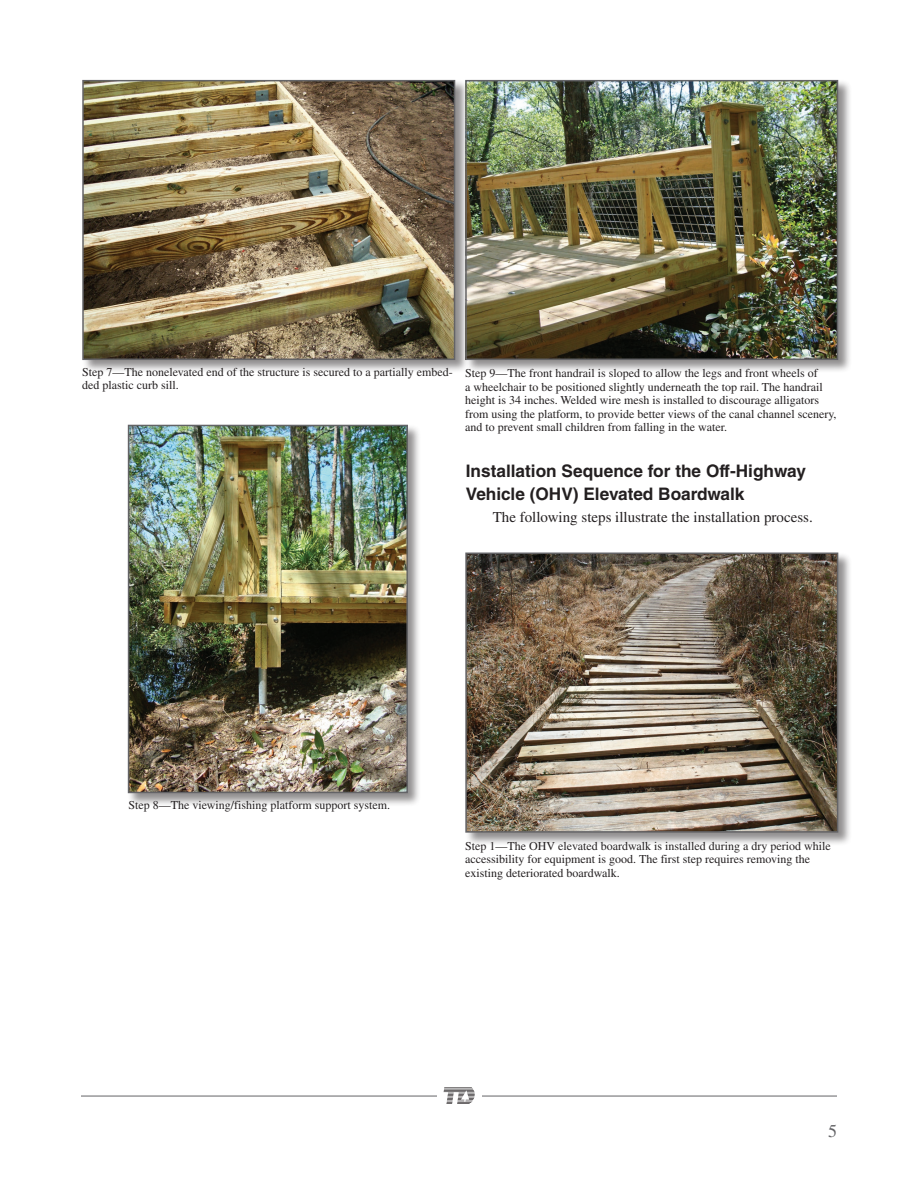
<style>
.page{position:relative;width:918px;height:1188px;background:#fff}
.page>*{position:absolute;margin:0;border:0;box-sizing:border-box;transform-origin:0 0}
.t1{font:18px "Times LT Std";color:#636366}
.t2{font:700 17.25px/22.5px "Helvetica LT Std";color:#231f20}
.t3{font:15px "Times LT Std";color:#231f20}
.t4{font:12px/13.5px "Times LT Std";color:#231f20}
</style>
<div class="page">
<hr style="left:81px;top:1096px;width:756px;height:1px;background:#636366">
<div style="left:437px;top:1084px;width:45px;height:24px;background:#fff"></div>
<svg style="left:444px;top:1087px;width:31px;height:17px"></svg>
<div style="left:82px;top:79px;width:387px;height:295px;background:#231f20;opacity:.5"></div>
<img style="left:85px;top:83px;width:367px;height:274px">
<div style="left:82px;top:80px;width:373px;height:280px;border:2px solid #636366"></div>
<div style="left:127px;top:424px;width:295px;height:383px;background:#231f20;opacity:.5"></div>
<img style="left:131px;top:428px;width:274px;height:362px">
<div style="left:128px;top:425px;width:280px;height:368px;border:2px solid #636366"></div>
<div style="left:465px;top:79px;width:387px;height:295px;background:#231f20;opacity:.5"></div>
<img style="left:468px;top:83px;width:367px;height:274px">
<div style="left:465px;top:80px;width:373px;height:280px;border:2px solid #636366"></div>
<div style="left:465px;top:552px;width:387px;height:294px;background:#231f20;opacity:.5"></div>
<img style="left:468px;top:556px;width:367px;height:274px">
<div style="left:465px;top:553px;width:373px;height:280px;border:2px solid #636366"></div>
<p class="t4" style="left:82px;top:365px;width:372px">Step 7—The nonelevated end of the structure is secured to a partially embed&shy;ded plastic curb sill.</p>
<p class="t4" style="left:465px;top:366px;width:373px">Step 9—The front handrail is sloped to allow the legs and front wheels of<br>a wheelchair to be positioned slightly underneath the top rail. The handrail height is 34 inches. Welded wire mesh is installed to discourage alligators from using the platform, to provide better views of the canal channel scenery, and to prevent small children from falling in the water.</p>
<h2 class="t2" style="left:466px;top:460px;width:342px">Installation Sequence for the Off-Highway<br>Vehicle (OHV) Elevated Boardwalk</h2>
<p class="t3" style="left:493px;top:509px;width:322px">The following steps illustrate the installation process.</p>
<p class="t4" style="left:129px;top:799px;width:263px">Step 8—The viewing/fishing platform support system.</p>
<p class="t4" style="left:465px;top:839px;width:367px">Step 1—The OHV elevated boardwalk is installed during a dry period while accessibility for equipment is good. The first step requires removing the existing deteriorated boardwalk.</p>
<h1 class="t1" style="left:828px;top:1120px;width:10px">5</h1>
</div>
